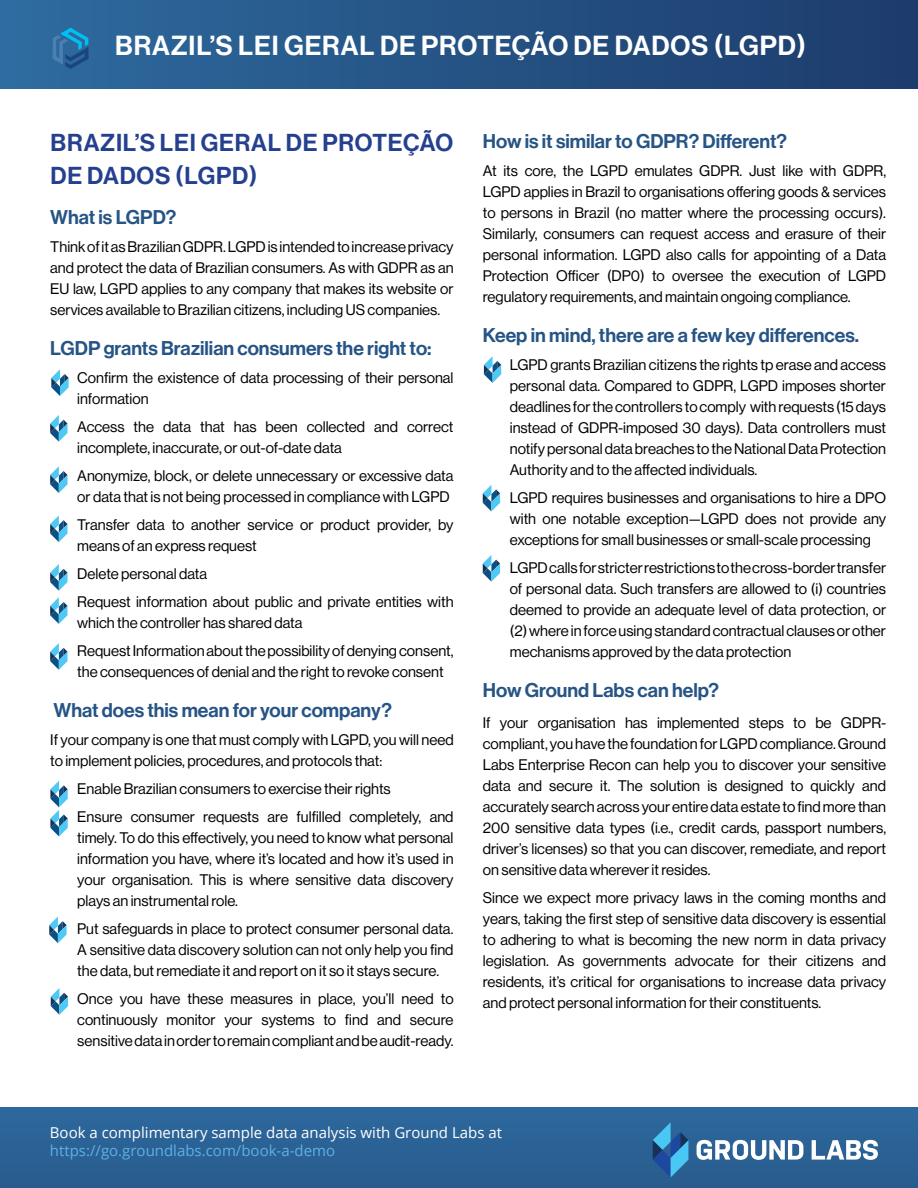
<style>
.page{position:relative;width:918px;height:1188px;background:#fff}
.page>*{position:absolute;margin:0;border:0;box-sizing:border-box;transform-origin:0 0}
.t1{font:27px "Neue Haas Display Mediu";letter-spacing:.03em;color:#fff}
.t2{font:24px/33px "Neue Haas Display Mediu";letter-spacing:.03em;color:#25408f}
.t3{font:19.5px "Neue Haas Display Mediu";color:#265485}
.t4{font:15px/21px "Neue Haas Display";color:#000;text-align:justify}
.t5{font:15px "Open Sans";color:#fff}
.t6{font:15px "Open Sans";color:#5fb1e3}
</style>
<div class="page">
<div style="left:0;top:0;width:918px;height:88px;background:linear-gradient(to right,#2e6b9f,#1c3b6c)"></div>
<svg style="left:53px;top:28px;width:35px;height:41px"></svg>
<div style="left:0;top:1107px;width:918px;height:81px;background:#2b6295"></div>
<svg style="left:653px;top:1123px;width:35px;height:54px"></svg>
<svg style="left:697px;top:1140px;width:106px;height:20px"></svg>
<svg style="left:812px;top:1140px;width:66px;height:20px"></svg>
<svg style="left:51px;top:369px;width:18px;height:27px"></svg>
<svg style="left:484px;top:356px;width:17px;height:27px"></svg>
<svg style="left:50px;top:781px;width:18px;height:56px"></svg>
<svg style="left:49px;top:917px;width:18px;height:26px"></svg>
<svg style="left:50px;top:467px;width:18px;height:26px"></svg>
<svg style="left:483px;top:555px;width:17px;height:27px"></svg>
<svg style="left:50px;top:415px;width:18px;height:27px"></svg>
<svg style="left:483px;top:485px;width:17px;height:26px"></svg>
<svg style="left:51px;top:988px;width:17px;height:27px"></svg>
<svg style="left:50px;top:516px;width:18px;height:26px"></svg>
<svg style="left:50px;top:564px;width:18px;height:27px"></svg>
<svg style="left:50px;top:597px;width:18px;height:27px"></svg>
<svg style="left:50px;top:643px;width:18px;height:27px"></svg>
<h1 class="t1" style="left:115px;top:30px;width:693px">BRAZIL’S LEI GERAL DE PROTEÇÃO DE DADOS (LGPD)</h1>
<h2 class="t2" style="left:51px;top:127px;width:404px">BRAZIL’S LEI GERAL DE PROTEÇÃO<br>DE DADOS (LGPD)</h2>
<h3 class="t3" style="left:50px;top:206px;width:128px">What is LGPD?</h3>
<p class="t4" style="left:50px;top:237px;width:405px">Think of it as Brazilian GDPR. LGPD is intended to increase privacy and protect the data of Brazilian consumers. As with GDPR as an EU law, LGPD applies to any company that makes its website or services available to Brazilian citizens, including US companies.</p>
<h3 class="t3" style="left:50px;top:337px;width:383px">LGDP grants Brazilian consumers the right to:</h3>
<p class="t4" style="left:77px;top:368px;width:378px">Confirm the existence of data processing of their personal information</p>
<p class="t4" style="left:77px;top:417px;width:378px">Access the data that has been collected and correct incomplete, inaccurate, or out-of-date data</p>
<p class="t4" style="left:77px;top:466px;width:378px">Anonymize, block, or delete unnecessary or excessive data or data that is not being processed in compliance with LGPD</p>
<p class="t4" style="left:77px;top:515px;width:378px">Transfer data to another service or product provider, by means of an express request</p>
<p class="t4" style="left:77px;top:560px;width:378px;line-height:28px">Delete personal data<br>Request information about public and private entities with</p>
<p class="t4" style="left:77px;top:609px;width:378px;line-height:28px">which the controller has shared data<br>Request Information about the possibility of denying consent,</p>
<p class="t4" style="left:77px;top:662px;width:368px">the consequences of denial and the right to revoke consent</p>
<h3 class="t3" style="left:54px;top:699px;width:340px">What does this mean for your company?</h3>
<p class="t4" style="left:50px;top:730px;width:405px">If your company is one that must comply with LGPD, you will need to implement policies, procedures, and protocols that:</p>
<p class="t4" style="left:77px;top:775px;width:378px;line-height:28px">Enable Brazilian consumers to exercise their rights<br>Ensure consumer requests are fulfilled completely, and</p>
<p class="t4" style="left:77px;top:828px;width:378px">timely. To do this effectively, you need to know what personal information you have, where it’s located and how it’s used in your organisation. This is where sensitive data discovery plays an instrumental role.</p>
<p class="t4" style="left:77px;top:919px;width:378px">Put safeguards in place to protect consumer personal data.<br>A sensitive data discovery solution can not only help you find the data, but remediate it and report on it so it stays secure.</p>
<p class="t4" style="left:77px;top:989px;width:378px">Once you have these measures in place, you’ll need to continuously monitor your systems to find and secure sensitive data in order to remain compliant and be audit-ready.</p>
<h3 class="t3" style="left:483px;top:130px;width:306px">How is it similar to GDPR? Different?</h3>
<p class="t4" style="left:483px;top:160px;width:405px">At its core, the LGPD emulates GDPR. Just like with GDPR, LGPD applies in Brazil to organisations offering goods &amp; services to persons in Brazil (no matter where the processing occurs).<br>Similarly, consumers can request access and erasure of their personal information. LGPD also calls for appointing of a Data Protection Officer (DP0) to oversee the execution of LGPD regulatory requirements, and maintain ongoing compliance.</p>
<h3 class="t3" style="left:483px;top:324px;width:378px">Keep in mind, there are a few key differences.</h3>
<p class="t4" style="left:510px;top:354px;width:378px">LGPD grants Brazilian citizens the rights tp erase and access personal data. Compared to GDPR, LGPD imposes shorter deadlines for the controllers to comply with requests (15 days instead of GDPR-imposed 30 days). Data controllers must notify personal data breaches to the National Data Protection Authority and to the affected individuals.</p>
<p class="t4" style="left:510px;top:487px;width:378px">LGPD requires businesses and organisations to hire a DPO with one notable exception—LGPD does not provide any exceptions for small businesses or small-scale processing</p>
<p class="t4" style="left:510px;top:557px;width:378px">LGPD calls for stricter restrictions to the cross-border transfer of personal data. Such transfers are allowed to (i) countries deemed to provide an adequate level of data protection, or (2) where in force using standard contractual clauses or other mechanisms approved by the data protection</p>
<h3 class="t3" style="left:483px;top:679px;width:238px">How Ground Labs can help?</h3>
<p class="t4" style="left:483px;top:712px;width:405px">If your organisation has implemented steps to be GDPR&shy;compliant, you have the foundation for LGPD compliance. Ground Labs Enterprise Recon can help you to discover your sensitive data and secure it. The solution is designed to quickly and accurately search across your entire data estate to find more than 200 sensitive data types (i.e., credit cards, passport numbers, driver’s licenses) so that you can discover, remediate, and report on sensitive data wherever it resides.</p>
<p class="t4" style="left:483px;top:887px;width:405px">Since we expect more privacy laws in the coming months and years, taking the first step of sensitive data discovery is essential to adhering to what is becoming the new norm in data privacy legislation. As governments advocate for their citizens and residents, it’s critical for organisations to increase data privacy and protect personal information for their constituents.</p>
<p class="t5" style="left:50px;top:1122px;width:454px">Book a complimentary sample data analysis with Ground Labs at</p>
<p class="t6" style="left:50px;top:1140px;width:287px">https://go.groundlabs.com/book-a-demo</p>
</div>
